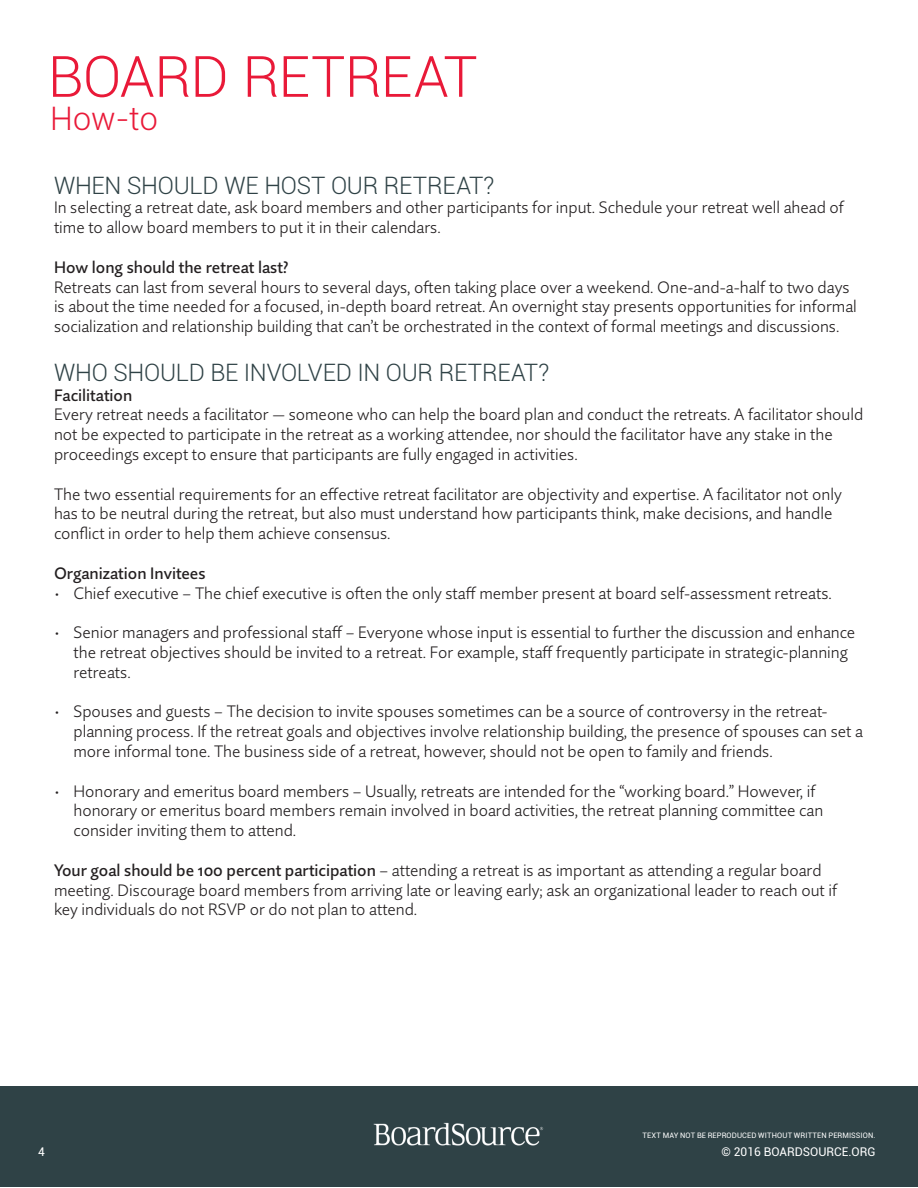
<style>
.page{position:relative;width:918px;height:1188px;background:#fff}
.page>*{position:absolute;margin:0;border:0;box-sizing:border-box;transform-origin:0 0}
.t1{font:300 57px "Roboto";letter-spacing:-.015em;color:#e91938}
.t2{font:300 32.4px "Roboto";color:#e91938}
.t3{font:300 24px "Roboto";letter-spacing:-.01em;color:#2f4246}
.t4{font:300 16.5px/19.8px "Quire Sans Pro";color:#231f20}
.t5{font:500 16.5px "Quire Sans Pro";color:#231f20}
.t6{font:12px "Roboto";color:#fff}
.t7{font:7.5px "Roboto";letter-spacing:.015em;color:#fff}
.s1{font-weight:500}
</style>
<div class="page">
<div style="left:0;top:1087px;width:918px;height:100px;background:#2f4246"></div>
<img style="left:374px;top:1122px;width:170px;height:24px">
<h1 class="t1" style="left:48px;top:37px;width:431px">BOARD RETREAT</h1>
<h2 class="t2" style="left:50px;top:96px;width:109px">How-to</h2>
<p class="t3" style="left:54px;top:168px;width:442px">WHEN SHOULD WE HOST OUR RETREAT?</p>
<p class="t4" style="left:54px;top:197px;width:792px">In selecting a retreat date, ask board members and other participants for input. Schedule your retreat well ahead of time to allow board members to put it in their calendars.</p>
<p class="t5" style="left:54px;top:257px;width:236px">How long should the retreat last?</p>
<p class="t4" style="left:54px;top:277px;width:804px">Retreats can last from several hours to several days, often taking place over a weekend. One-and-a-half to two days is about the time needed for a focused, in-depth board retreat. An overnight stay presents opportunities for informal socialization and relationship building that can’t be orchestrated in the context of formal meetings and discussions.</p>
<p class="t3" style="left:54px;top:356px;width:497px">WHO SHOULD BE INVOLVED IN OUR RETREAT?</p>
<p class="t5" style="left:54px;top:384px;width:80px">Facilitation</p>
<p class="t4" style="left:54px;top:404px;width:811px">Every retreat needs a facilitator — someone who can help the board plan and conduct the retreats. A facilitator should not be expected to participate in the retreat as a working attendee, nor should the facilitator have any stake in the proceedings except to ensure that participants are fully engaged in activities.</p>
<p class="t4" style="left:54px;top:484px;width:789px">The two essential requirements for an effective retreat facilitator are objectivity and expertise. A facilitator not only has to be neutral during the retreat, but also must understand how participants think, make decisions, and handle conflict in order to help them achieve consensus.</p>
<p class="t5" style="left:54px;top:563px;width:153px">Organization Invitees</p>
<p class="t4" style="left:54px;top:583px;width:779px">• Chief executive – The chief executive is often the only staff member present at board self-assessment retreats.</p>
<p class="t4" style="left:74px;top:622px;width:783px;text-indent:-20px">• Senior managers and professional staff – Everyone whose input is essential to further the discussion and enhance the retreat objectives should be invited to a retreat. For example, staff frequently participate in strategic-planning retreats.</p>
<p class="t4" style="left:74px;top:701px;width:791px;text-indent:-20px">• Spouses and guests – The decision to invite spouses sometimes can be a source of controversy in the retreat&shy;planning process. If the retreat goals and objectives involve relationship building, the presence of spouses can set a more informal tone. The business side of a retreat, however, should not be open to family and friends.</p>
<p class="t4" style="left:74px;top:781px;width:751px;text-indent:-20px">• Honorary and emeritus board members – Usually, retreats are intended for the “working board.” However, if honorary or emeritus board members remain involved in board activities, the retreat planning committee can consider inviting them to attend.</p>
<p class="t4" style="left:54px;top:860px;width:785px"><span class="s1">Your goal should be 100 percent participation</span> – attending a retreat is as important as attending a regular board meeting. Discourage board members from arriving late or leaving early; ask an organizational leader to reach out if key individuals do not RSVP or do not plan to attend.</p>
<p class="t6" style="left:38px;top:1144px;width:8px">4</p>
<p class="t7" style="left:642px;top:1130px;width:235px">TEXT MAY NOT BE REPRODUCED WITHOUT WRITTEN PERMISSION.</p>
<p class="t6" style="left:721px;top:1143px;width:156px">© 2016 BOARDSOURCE.ORG</p>
</div>
